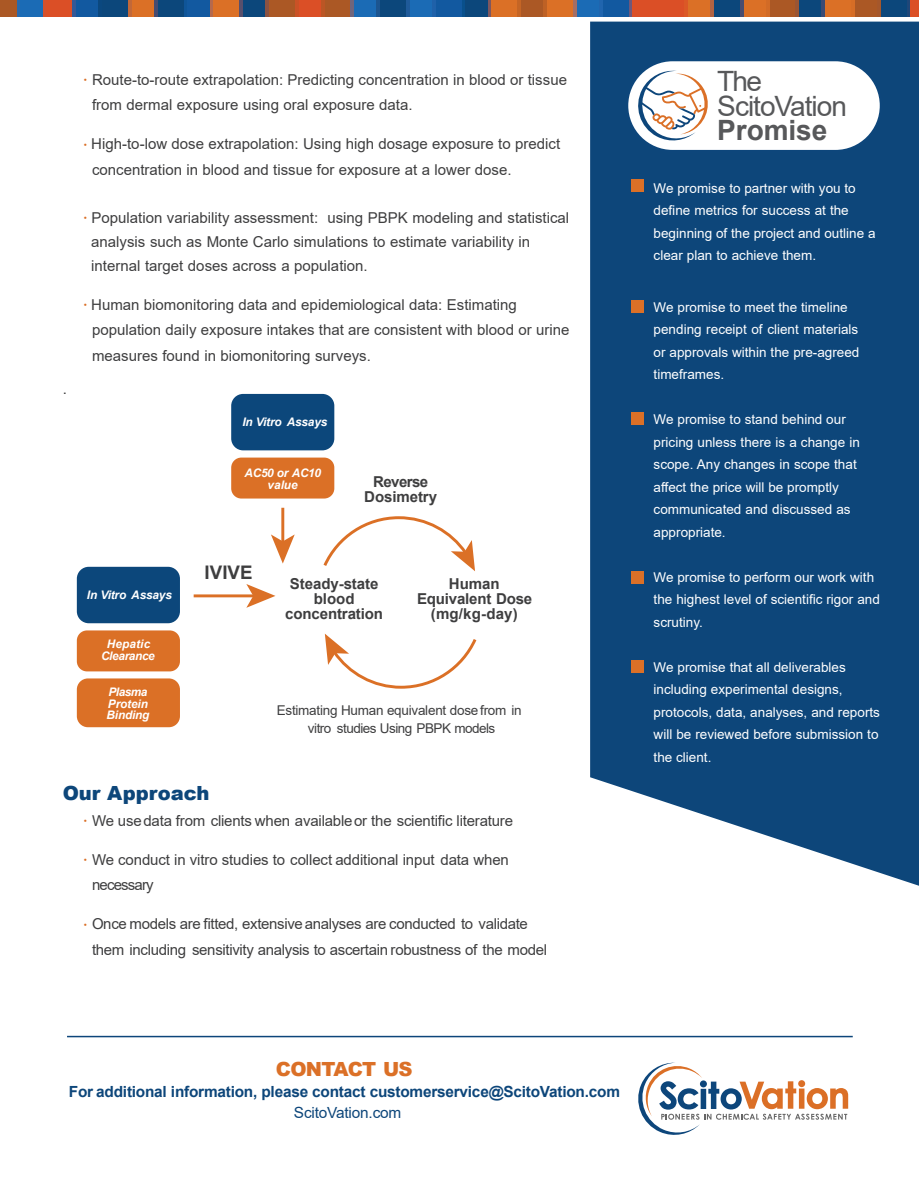
<style>
.page{position:relative;width:919px;height:1188px;background:#fff}
.page>*{position:absolute;margin:0;border:0;box-sizing:border-box;transform-origin:0 0}
.t1{font:28.05px/24.8px "Arial";letter-spacing:-.035em;color:#57585a}
.t2{font:700 28.05px "Arial";letter-spacing:-.005em;color:#57585a}
.t3{font:900 19.5px "Arial";color:#0d467a}
.t4{font:900 19.5px "Arial";letter-spacing:-.035em;color:#db7027}
.t5{font:700 18.75px "Arial";color:#3e3e3f}
.t6{font:700 15.3px "Arial";letter-spacing:-.015em;color:#0d467a}
.t7{font:15.3px "Arial";letter-spacing:-.01em;color:#0d467a}
.t8{font:15px/25.5px "Arial";color:#3e3e3f}
.t9{font:15px/25.5px "Arial";letter-spacing:-.02em;color:#3e3e3f}
.t10{font:700 15px/14.9px "Arial";letter-spacing:-.01em;color:#3e3e3f;text-align:center}
.t11{font:13.5px/22.5px "Arial";color:#fff}
.t12{font:13.5px/18px "Arial";letter-spacing:-.02em;color:#3e3e3f;text-align:center}
.t13{font:italic 700 11.85px/11.7px "Arial";letter-spacing:-.015em;color:#fff;text-align:center}
.s1{font-size:9px;color:#db7027}
</style>
<div class="page">
<svg style="left:0;top:0;width:918px;height:17px;background:#725a5a"></svg>
<div style="left:77px;top:567px;width:103px;height:56px;background:#0c477b;border-radius:12px"></div>
<div style="left:77px;top:630px;width:103px;height:41px;background:#db7026;border-radius:10px"></div>
<div style="left:231px;top:394px;width:103px;height:56px;background:#0c477b;border-radius:12px"></div>
<div style="left:231px;top:458px;width:103px;height:41px;background:#db7026;border-radius:10px"></div>
<div style="left:77px;top:678px;width:103px;height:49px;background:#db7026;border-radius:11px"></div>
<hr style="left:194px;top:594px;width:61px;height:3px;background:#db7026">
<svg style="left:246px;top:584px;width:29px;height:24px"></svg>
<hr style="left:281px;top:508px;width:3px;height:35px;background:#db7026">
<svg style="left:271px;top:534px;width:24px;height:30px"></svg>
<svg style="left:323px;top:516px;width:152px;height:55px"></svg>
<svg style="left:325px;top:634px;width:152px;height:55px"></svg>
<hr style="left:67px;top:1036px;width:785px;height:1px;background:#0d467a">
<svg style="left:638px;top:1062px;width:210px;height:73px"></svg>
<svg style="left:590px;top:22px;width:328px;height:864px;background:#1d5283"></svg>
<div style="left:630px;top:179px;width:13px;height:13px;background:#db7027"></div>
<div style="left:630px;top:300px;width:13px;height:13px;background:#db7027"></div>
<div style="left:630px;top:413px;width:13px;height:12px;background:#db7027"></div>
<div style="left:630px;top:571px;width:13px;height:13px;background:#db7027"></div>
<div style="left:630px;top:660px;width:13px;height:13px;background:#db7027"></div>
<div style="left:625px;top:58px;width:257px;height:95px;background:#fff;border:3px solid #0d467b;border-radius:46px"></div>
<svg style="left:633px;top:69px;width:75px;height:74px"></svg>
<p class="t8" style="left:63px;top:377px;width:6px">.</p>
<p class="t8" style="left:92px;top:68px;width:476px;text-indent:-8px"><span class="s1">•</span> Route-to-route extrapolation: Predicting concentration in blood or tissue from dermal exposure using oral exposure data.</p>
<p class="t8" style="left:92px;top:133px;width:469px;text-indent:-8px"><span class="s1">•</span> High-to-low dose extrapolation: Using high dosage exposure to predict concentration in blood and tissue for exposure at a lower dose.</p>
<p class="t8" style="left:91px;top:207px;width:479px;line-height:24px;text-indent:-8px"><span class="s1">•</span> Population variability assessment: using PBPK modeling and statistical analysis such as Monte Carlo simulations to estimate variability in internal target doses across a population.</p>
<p class="t8" style="left:92px;top:293px;width:479px;text-indent:-8px"><span class="s1">•</span> Human biomonitoring data and epidemiological data: Estimating population daily exposure intakes that are consistent with blood or urine measures found in biomonitoring surveys.</p>
<p class="t13" style="left:242px;top:417px;width:86px">In Vitro Assays</p>
<p class="t13" style="left:244px;top:468px;width:78px">AC50 or AC10 value</p>
<p class="t10" style="left:364px;top:476px;width:74px">Reverse<br>Dosimetry</p>
<p class="t13" style="left:87px;top:590px;width:86px">In Vitro Assays</p>
<p class="t13" style="left:101px;top:639px;width:55px">Hepatic<br>Clearance</p>
<p class="t13" style="left:107px;top:687px;width:44px;text-align:left">Plasma<br>Protein<br>Binding</p>
<p class="t5" style="left:205px;top:565px;width:49px">IVIVE</p>
<p class="t10" style="left:285px;top:578px;width:99px">Steady-state blood concentration</p>
<p class="t10" style="left:417px;top:578px;width:117px">Human<br>Equivalent Dose (mg/kg-day)</p>
<p class="t12" style="left:277px;top:702px;width:246px">Estimating Human equivalent dose from in vitro studies Using PBPK models</p>
<h2 class="t3" style="left:63px;top:786px;width:148px">Our Approach</h2>
<p class="t8" style="left:84px;top:809px;width:431px"><span class="s1">•</span> We usedata from clients when availableor the scientific literature</p>
<p class="t8" style="left:92px;top:848px;width:418px;text-indent:-8px"><span class="s1">•</span> We conduct in vitro studies to collect additional input data when necessary</p>
<p class="t9" style="left:92px;top:913px;width:456px;text-indent:-8px"><span class="s1">•</span> Once models are fitted, extensiveanalyses are conducted to validate them including sensitivity analysis to ascertain robustness of the model</p>
<h1 class="t1" style="left:717px;top:71px;width:131px">The<br>ScitoVation</h1>
<h1 class="t2" style="left:717px;top:120px;width:111px">Promise</h1>
<p class="t11" style="left:653px;top:178px;width:223px">We promise to partner with you to define metrics for success at the beginning of the project and outline a clear plan to achieve them.</p>
<p class="t11" style="left:653px;top:297px;width:207px">We promise to meet the timeline pending receipt of client materials or approvals within the pre-agreed timeframes.</p>
<p class="t11" style="left:653px;top:410px;width:208px">We promise to stand behind our pricing unless there is a change in scope. Any changes in scope that affect the price will be promptly communicated and discussed as appropriate.</p>
<p class="t11" style="left:653px;top:567px;width:228px">We promise to perform our work with the highest level of scientific rigor and scrutiny.</p>
<p class="t11" style="left:653px;top:657px;width:228px">We promise that all deliverables including experimental designs, protocols, data, analyses, and reports will be reviewed before submission to the client.</p>
<h2 class="t4" style="left:276px;top:1062px;width:138px">CONTACT US</h2>
<p class="t6" style="left:69px;top:1086px;width:552px">For additional information, please contact customerservice@ScitoVation.com</p>
<p class="t7" style="left:294px;top:1107px;width:109px">ScitoVation.com</p>
</div>
